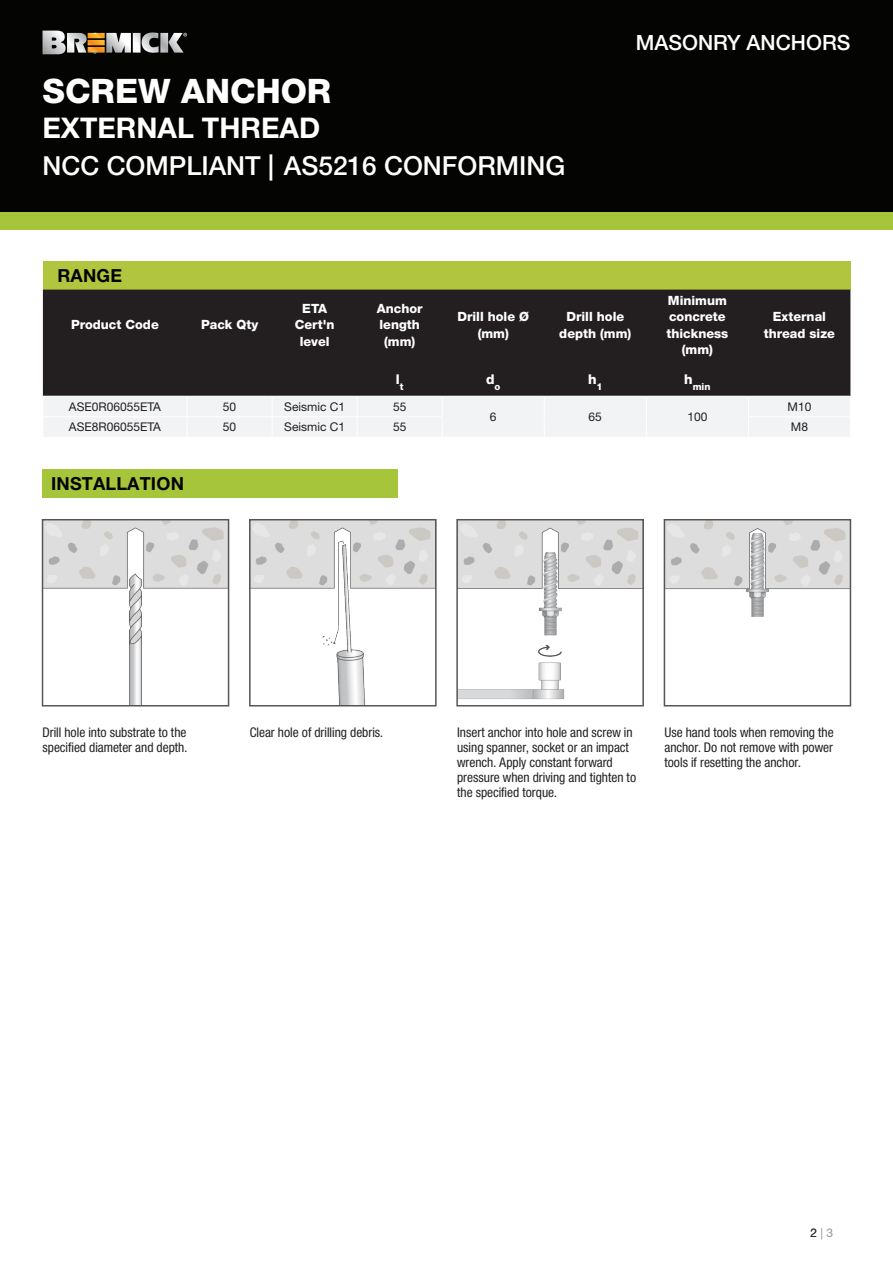
<style>
.page{position:relative;width:893px;height:1263px;background:#fff}
.page>*{position:absolute;margin:0;border:0;box-sizing:border-box;transform-origin:0 0}
.Heading_First_Line{font:800 33.75px "Helvetica Neue LT Std";color:#fff}
.Heading_Second_Line{font:700 28.5px "Helvetica Neue";color:#fff}
._2nd_Sub-heading{font:500 26.25px "Helvetica Neue LT Std";color:#fff}
.t1{font:500 21px "Helvetica Neue LT Std";color:#fff}
.Subheading{font:700 18px "Helvetica Neue LT Pro";letter-spacing:.01em;color:#040503}
.INSTRUCTIONS{font:13.5px/15px "Neue Helvetica Condensed BQ";color:#231f20}
.t2{font:800 13.5px "Helvetica Neue LT Std";color:#fff}
.t3{font:800 12.75px/16.5px "Helvetica Neue LT Std";color:#fff;text-align:center}
.COPY{font:12px "Helvetica Neue LT Std";color:#231f20}
.t4{font:800 9.6px "Helvetica Neue LT Std";color:#fff}
</style>
<div class="page">
<div style="left:0;top:0;width:893px;height:213px;background:#040503"></div>
<div style="left:0;top:213px;width:893px;height:17px;background:#a6c53b"></div>
<div style="left:43px;top:261px;width:807px;height:29px;background:#b2c53e"></div>
<div style="left:43px;top:290px;width:807px;height:106px;background:#231f20"></div>
<div style="left:44px;top:397px;width:806px;height:40px;background:#f2f3f4"></div>
<hr style="left:43px;top:416px;width:144px;height:1px;background:#fff">
<hr style="left:187px;top:416px;width:85px;height:1px;background:#fff">
<hr style="left:357px;top:416px;width:86px;height:1px;background:#fff">
<hr style="left:748px;top:416px;width:103px;height:1px;background:#fff">
<svg style="left:43px;top:30px;width:144px;height:25px"></svg>
<div style="left:43px;top:470px;width:355px;height:28px;background:#a6c53b"></div>
<img style="left:252px;top:522px;width:182px;height:181px">
<img style="left:459px;top:522px;width:182px;height:177px">
<img style="left:667px;top:522px;width:181px;height:95px">
<img style="left:45px;top:522px;width:181px;height:181px">
<p class="Heading_First_Line" style="left:43px;top:71px;width:290px">SCREW ANCHOR</p>
<p class="Heading_Second_Line" style="left:43px;top:110px;width:279px">EXTERNAL THREAD</p>
<p class="_2nd_Sub-heading" style="left:43px;top:150px;width:524px">NCC COMPLIANT | AS5216 CONFORMING</p>
<p class="t1" style="left:636px;top:30px;width:216px">MASONRY ANCHORS</p>
<p class="Subheading" style="left:57px;top:264px;width:66px">RANGE</p>
<p class="t3" style="left:71px;top:317px;width:89px">Product Code</p>
<p class="t3" style="left:201px;top:317px;width:59px">Pack Qty</p>
<p class="t3" style="left:295px;top:300px;width:41px">ETA<br>Cert'n level</p>
<p class="t3" style="left:377px;top:300px;width:47px">Anchor length (mm)</p>
<p class="t3" style="left:457px;top:308px;width:73px">Drill hole Ø (mm)</p>
<p class="t3" style="left:559px;top:308px;width:74px">Drill hole depth (mm)</p>
<p class="t3" style="left:666px;top:292px;width:63px">Minimum concrete thickness (mm)</p>
<p class="t2" style="left:396px;top:371px;width:9px">l<sub>t</sub></p>
<p class="t2" style="left:486px;top:371px;width:16px">d<sub>o</sub></p>
<p class="t2" style="left:588px;top:371px;width:16px">h<sub>1</sub></p>
<p class="t4" style="left:684px;top:380px;width:28px"><sup>h</sup>min</p>
<p class="t3" style="left:764px;top:308px;width:73px">External thread size</p>
<p class="COPY" style="left:69px;top:399px;width:94px">ASE0R06055ETA</p>
<p class="COPY" style="left:223px;top:399px;width:15px">50</p>
<p class="COPY" style="left:284px;top:399px;width:62px">Seismic C1</p>
<p class="COPY" style="left:393px;top:399px;width:15px">55</p>
<p class="COPY" style="left:787px;top:399px;width:25px">M10</p>
<p class="COPY" style="left:490px;top:410px;width:8px">6</p>
<p class="COPY" style="left:589px;top:410px;width:15px">65</p>
<p class="COPY" style="left:687px;top:410px;width:22px">100</p>
<p class="COPY" style="left:69px;top:420px;width:94px">ASE8R06055ETA</p>
<p class="COPY" style="left:223px;top:420px;width:15px">50</p>
<p class="COPY" style="left:284px;top:420px;width:62px">Seismic C1</p>
<p class="COPY" style="left:393px;top:420px;width:15px">55</p>
<p class="COPY" style="left:791px;top:420px;width:19px">M8</p>
<p class="Subheading" style="left:51px;top:472px;width:134px">INSTALLATION</p>
<p class="INSTRUCTIONS" style="left:43px;top:725px;width:146px">Drill hole into substrate to the specified diameter and depth.</p>
<p class="INSTRUCTIONS" style="left:250px;top:725px;width:135px">Clear hole of drilling debris.</p>
<p class="INSTRUCTIONS" style="left:457px;top:725px;width:181px">Insert anchor into hole and screw in using spanner, socket or an impact wrench. Apply constant forward pressure when driving and tighten to the specified torque.</p>
<p class="INSTRUCTIONS" style="left:664px;top:725px;width:171px;text-align:justify">Use hand tools when removing the anchor. Do not remove with power tools if resetting the anchor.</p>
<p class="COPY" style="left:810px;top:1226px;width:24px">2 | 3</p>
</div>
